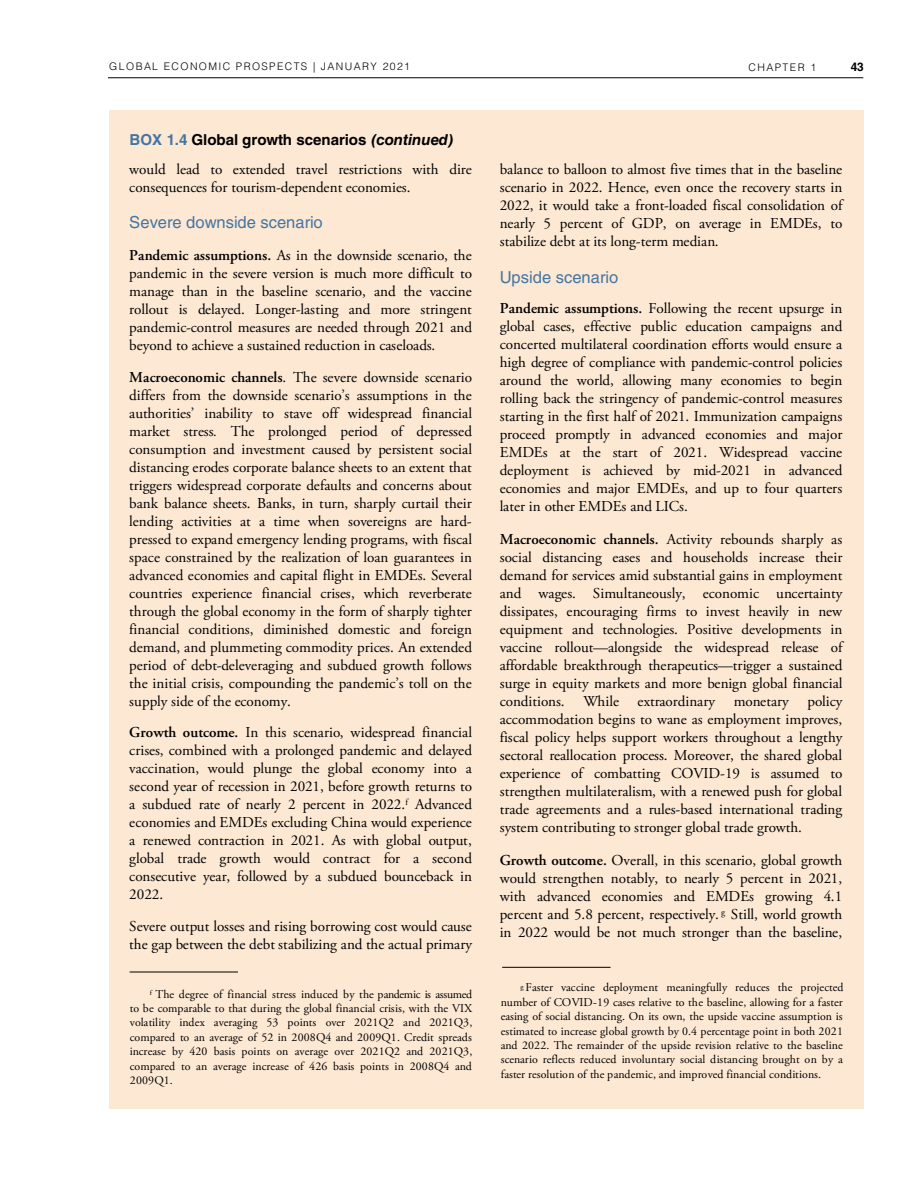
<style>
.page{position:relative;width:918px;height:1188px;background:#fff}
.page>*{position:absolute;margin:0;border:0;box-sizing:border-box;transform-origin:0 0}
.t1{font:16.5px "Helvetica LT Std";color:#4475a1}
.t2{font:15.15px/18px "Adobe Garamond Pro";color:#000;text-align:justify}
.t3{font:700 15.15px "Helvetica LT Std";letter-spacing:-.01em;color:#000}
.t4{font:11.85px/14.4px "Adobe Garamond Pro";color:#000;text-align:justify}
.t5{font:700 11.85px "Helvetica LT Std";color:#000}
.t6{font:300 10.5px "Helvetica LT Std";letter-spacing:.135em;color:#000}
.s1{color:#4475a1}
.s2{font-style:italic}
.s3{font-weight:600}
</style>
<div class="page">
<hr style="left:108px;top:78px;width:755px;height:1px;background:#000">
<div style="left:109px;top:110px;width:755px;height:998px;background:#fde8d4"></div>
<hr style="left:130px;top:972px;width:108px;height:1px;background:#000">
<hr style="left:502px;top:967px;width:109px;height:1px;background:#000">
<p class="t6" style="left:109px;top:62px;width:303px">GLOBAL ECONOMIC PROSPECTS | JANUARY 2021</p>
<p class="t6" style="left:748px;top:63px;width:69px">CHAPTER 1</p>
<p class="t5" style="left:851px;top:62px;width:15px">43</p>
<p class="t3" style="left:130px;top:134px;width:326px"><span class="s1">BOX 1.4</span> Global growth scenarios <span class="s2">(continued)</span></p>
<p class="t2" style="left:129px;top:162px;width:344px">would lead to extended travel restrictions with dire consequences for tourism-dependent economies.</p>
<p class="t1" style="left:129px;top:216px;width:195px">Severe downside scenario</p>
<p class="t2" style="left:129px;top:247px;width:344px"><span class="s3">Pandemic assumptions.</span> As in the downside scenario, the pandemic in the severe version is much more difficult to manage than in the baseline scenario, and the vaccine rollout is delayed. Longer-lasting and more stringent pandemic-control measures are needed through 2021 and beyond to achieve a sustained reduction in caseloads.</p>
<p class="t2" style="left:129px;top:369px;width:344px"><span class="s3">Macroeconomic channels</span>. The severe downside scenario differs from the downside scenario’s assumptions in the authorities’ inability to stave off widespread financial market stress<span class="s2">.</span> The prolonged period of depressed consumption and investment caused by persistent social distancing erodes corporate balance sheets to an extent that triggers widespread corporate defaults and concerns about bank balance sheets. Banks, in turn, sharply curtail their lending activities at a time when sovereigns are hard&shy;pressed to expand emergency lending programs, with fiscal space constrained by the realization of loan guarantees in advanced economies and capital flight in EMDEs. Several countries experience financial crises, which reverberate through the global economy in the form of sharply tighter financial conditions, diminished domestic and foreign demand, and plummeting commodity prices. An extended period of debt-deleveraging and subdued growth follows the initial crisis, compounding the pandemic’s toll on the supply side of the economy.</p>
<p class="t2" style="left:129px;top:725px;width:344px"><span class="s3">Growth outcome.</span> In this scenario, widespread financial crises, combined with a prolonged pandemic and delayed vaccination, would plunge the global economy into a second year of recession in 2021, before growth returns to a subdued rate of nearly 2 percent in 2022.<sup>f</sup> Advanced economies and EMDEs excluding China would experience a renewed contraction in 2021. As with global output, global trade growth would contract for a second consecutive year, followed by a subdued bounceback in 2022.</p>
<p class="t2" style="left:129px;top:918px;width:344px">Severe output losses and rising borrowing cost would cause the gap between the debt stabilizing and the actual primary</p>
<p class="t2" style="left:500px;top:161px;width:344px">balance to balloon to almost five times that in the baseline scenario in 2022. Hence, even once the recovery starts in 2022, it would take a front-loaded fiscal consolidation of nearly 5 percent of GDP, on average in EMDEs, to stabilize debt at its long-term median.</p>
<p class="t1" style="left:500px;top:271px;width:120px">Upside scenario</p>
<p class="t2" style="left:500px;top:301px;width:344px"><span class="s3">Pandemic assumptions.</span> Following the recent upsurge in global cases, effective public education campaigns and concerted multilateral coordination efforts would ensure a high degree of compliance with pandemic-control policies around the world, allowing many economies to begin rolling back the stringency of pandemic-control measures starting in the first half of 2021. Immunization campaigns proceed promptly in advanced economies and major EMDEs at the start of 2021. Widespread vaccine deployment is achieved by mid-2021 in advanced economies and major EMDEs, and up to four quarters later in other EMDEs and LICs.</p>
<p class="t2" style="left:500px;top:532px;width:344px"><span class="s3">Macroeconomic channels.</span> Activity rebounds sharply as social distancing eases and households increase their demand for services amid substantial gains in employment and wages. Simultaneously, economic uncertainty dissipates, encouraging firms to invest heavily in new equipment and technologies. Positive developments in vaccine rollout—alongside the widespread release of affordable breakthrough therapeutics—trigger a sustained surge in equity markets and more benign global financial conditions. While extraordinary monetary policy accommodation begins to wane as employment improves, fiscal policy helps support workers throughout a lengthy sectoral reallocation process. Moreover, the shared global experience of combatting COVID-19 is assumed to strengthen multilateralism, with a renewed push for global trade agreements and a rules-based international trading system contributing to stronger global trade growth.</p>
<p class="t2" style="left:500px;top:853px;width:344px"><span class="s3">Growth outcome.</span> Overall, in this scenario, global growth would strengthen notably, to nearly 5 percent in 2021, with advanced economies and EMDEs growing 4.1 percent and 5.8 percent, respectively. <sup>g</sup> Still, world growth in 2022 would be not much stronger than the baseline,</p>
<p class="t4" style="left:130px;top:988px;width:344px;text-indent:20px"><sup>f</sup> The degree of financial stress induced by the pandemic is assumed to be comparable to that during the global financial crisis, with the VIX volatility index averaging 53 points over 2021Q2 and 2021Q3, compared to an average of 52 in 2008Q4 and 2009Q1. Credit spreads increase by 420 basis points on average over 2021Q2 and 2021Q3, compared to an average increase of 426 basis points in 2008Q4 and 2009Q1.</p>
<p class="t4" style="left:501px;top:982px;width:344px;text-indent:20px"><sup>g</sup> Faster vaccine deployment meaningfully reduces the projected number of COVID-19 cases relative to the baseline, allowing for a faster easing of social distancing. On its own, the upside vaccine assumption is estimated to increase global growth by 0.4 percentage point in both 2021 and 2022. The remainder of the upside revision relative to the baseline scenario reflects reduced involuntary social distancing brought on by a faster resolution of the pandemic, and improved financial conditions.</p>
</div>
